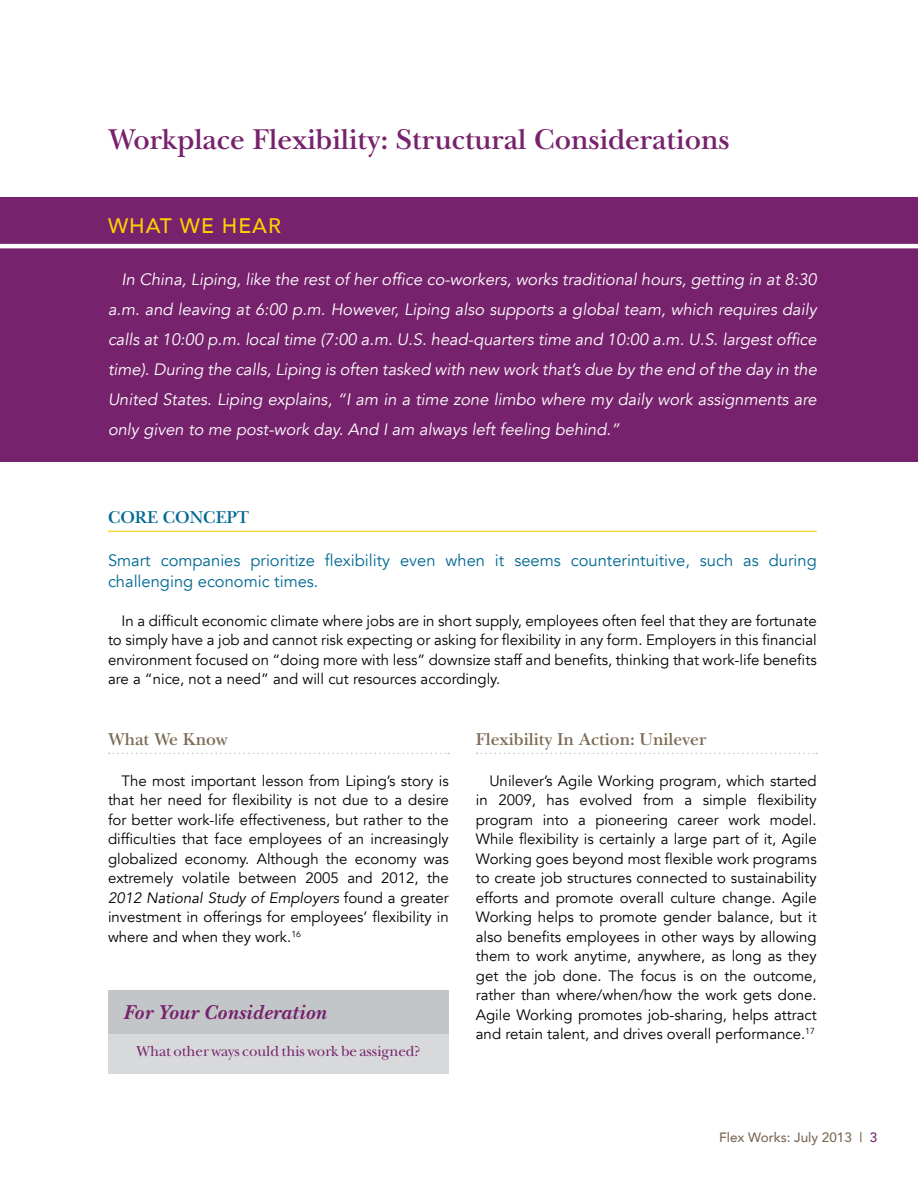
<style>
.page{position:relative;width:918px;height:1188px;background:#fff}
.page>*{position:absolute;margin:0;border:0;box-sizing:border-box;transform-origin:0 0}
.t1{font:600 30px "New Baskerville ITC Pro";color:#77226c}
.t2{font:italic 700 21px "New Baskerville ITC Pro";color:#77226c}
.t3{font:500 21px "Avenir";letter-spacing:.05em;color:#ffcf01}
.t4{font:600 18px "New Baskerville ITC Pro";color:#7c6a55}
.t5{font:600 18px "New Baskerville ITC Pro";color:#006892}
.t6{font:italic 16.5px/30px "Avenir";color:#fff;text-align:justify}
.t7{font:16.5px/21px "Avenir";color:#006892}
.t8{font:15px/19.5px "Avenir";color:#000;text-align:justify}
.t9{font:15px "New Baskerville ITC Pro";color:#77226c}
.t10{font:500 13.5px "Avenir";color:#7c6a55}
.s1{font-style:italic}
.s2{color:#77226c}
</style>
<div class="page">
<div style="left:108px;top:990px;width:341px;height:83px;background:#d7d9db"></div>
<div style="left:108px;top:990px;width:341px;height:44px;background:#c3c6c8"></div>
<div style="left:0;top:198px;width:918px;height:264px;background:#77226c"></div>
<hr style="left:0;top:244px;width:918px;height:4px;background:#fff">
<hr style="left:108px;top:531px;width:709px;height:1px;background:#ffcf01">
<svg style="left:109px;top:753px;width:340px;height:1px"></svg>
<svg style="left:477px;top:753px;width:340px;height:1px"></svg>
<h1 class="t1" style="left:108px;top:122px;width:623px">Workplace Flexibility: Structural Considerations</h1>
<h2 class="t3" style="left:108px;top:208px;width:174px">What We Hear</h2>
<p class="t6" style="left:108px;top:265px;width:710px;text-indent:13px">In China, Liping, like the rest of her office co-workers, works traditional hours, getting in at 8:30 a.m. and leaving at 6:00 p.m. However, Liping also supports a global team, which requires daily calls at 10:00 p.m. local time (7:00 a.m. U.S. head-quarters time and 10:00 a.m. U.S. largest office time). During the calls, Liping is often tasked with new work that’s due by the end of the day in the United States. Liping explains, “I am in a time zone limbo where my daily work assignments are only given to me post-work day. And I am always left feeling behind.”</p>
<p class="t5" style="left:108px;top:507px;width:143px">Core Concept</p>
<p class="t7" style="left:108px;top:550px;width:710px">Smart companies prioritize flexibility even when it seems counterintuitive, such as during challenging economic times.</p>
<p class="t8" style="left:108px;top:611px;width:710px;text-indent:14px">In a difficult economic climate where jobs are in short supply, employees often feel that they are fortunate to simply have a job and cannot risk expecting or asking for flexibility in any form. Employers in this financial environment focused on “doing more with less” downsize staff and benefits, thinking that work-life benefits are a “nice, not a need” and will cut resources accordingly.</p>
<p class="t4" style="left:108px;top:729px;width:121px">What We Know</p>
<p class="t8" style="left:108px;top:771px;width:343px;text-indent:14px">The most important lesson from Liping’s story is that her need for flexibility is not due to a desire for better work-life effectiveness, but rather to the difficulties that face employees of an increasingly globalized economy. Although the economy was extremely volatile between 2005 and 2012, the <span class="s1">2012 National Study of Employers</span> found a greater investment in offerings for employees’ flexibility in where and when they work.<sup>16</sup></p>
<h2 class="t2" style="left:123px;top:1000px;width:205px">For Your Consideration</h2>
<p class="t9" style="left:136px;top:1043px;width:286px">What other ways could this work be assigned?</p>
<p class="t4" style="left:476px;top:729px;width:232px">Flexibility In Action: Unilever</p>
<p class="t8" style="left:476px;top:771px;width:342px;text-indent:14px">Unilever’s Agile Working program, which started in 2009, has evolved from a simple flexibility program into a pioneering career work model.<br>While flexibility is certainly a large part of it, Agile Working goes beyond most flexible work programs to create job structures connected to sustainability efforts and promote overall culture change. Agile Working helps to promote gender balance, but it also benefits employees in other ways by allowing them to work anytime, anywhere, as long as they get the job done. The focus is on the outcome, rather than where/when/how the work gets done.<br>Agile Working promotes job-sharing, helps attract and retain talent, and drives overall performance.<sup>17</sup></p>
<p class="t10" style="left:719px;top:1125px;width:160px">Flex Works: July 2013 | <span class="s2">3</span></p>
</div>
